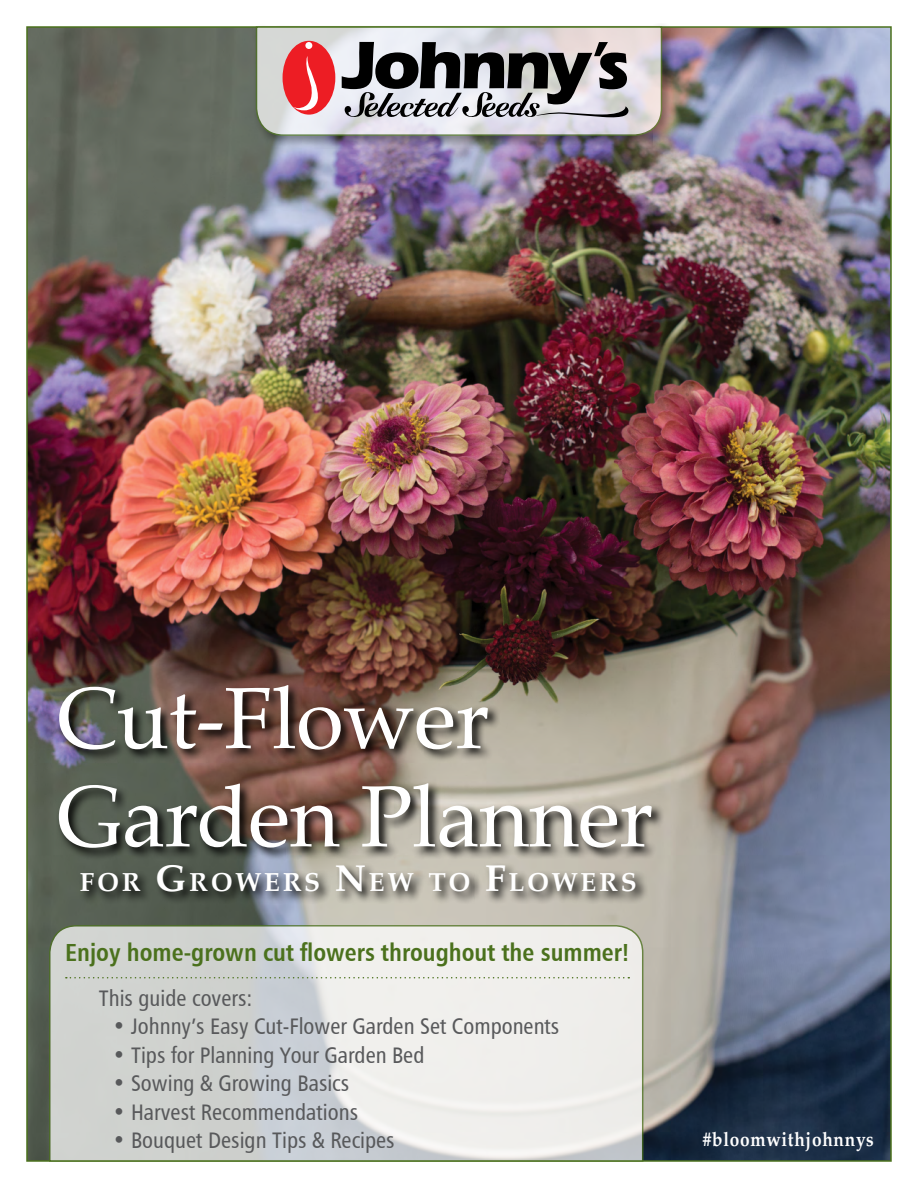
<style>
.page{position:relative;width:918px;height:1188px;background:#fff}
.page>*{position:absolute;margin:0;border:0;box-sizing:border-box;transform-origin:0 0}
.t1{font:87px/98.2px "Palatino";letter-spacing:-.01em;color:#fff}
.t2{font:700 26.25px "Palatino";letter-spacing:.1em;color:#fff}
.t3{font:24.75px "Humanist 777 BT Bold Condensed B";color:#4b711d}
.t4{font:22.5px "Humanist 777 BT Roman Condensed B";color:#58595b}
.t5{font:19.8px "Palatino Bold Os F";letter-spacing:.04em;color:#fff;scale:.87 1}
.s1{font-size:37.5px}
</style>
<div class="page">
<img style="left:29px;top:29px;width:860px;height:1130px">
<div style="left:252px;top:23px;width:423px;height:126px;background:#000;opacity:.5"></div>
<svg style="left:255px;top:26px;width:408px;height:111px;background:#d1d0d0"></svg>
<svg style="left:342px;top:42px;width:286px;height:75px;background:#848387"></svg>
<div style="left:283px;top:41px;width:52px;height:74px;background:#ed1d24;border-radius:50%"></div>
<div style="left:305px;top:42px;width:7px;height:7px;background:#fff;border-radius:50%"></div>
<svg style="left:294px;top:56px;width:24px;height:54px"></svg>
<svg style="left:48px;top:924px;width:596px;height:238px;background:#dbddda"></svg>
<svg style="left:66px;top:977px;width:563px;height:1px"></svg>
<svg style="left:55px;top:682px;width:609px;height:179px;background:#7d7266"></svg>
<svg style="left:78px;top:862px;width:570px;height:42px;background:#888880"></svg>
<h1 class="t1" style="left:56px;top:669px;width:599px">Cut-Flower<br>Garden Planner</h1>
<p class="t2" style="left:80px;top:860px;width:558px">FOR <span class="s1">G</span>ROWERS <span class="s1">N</span>EW TO <span class="s1">F</span>LOWERS</p>
<p class="t3" style="left:65px;top:937px;width:566px">Enjoy home-grown cut flowers throughout the summer!</p>
<p class="t4" style="left:99px;top:984px;width:155px">This guide covers:</p>
<p class="t4" style="left:112px;top:1012px;width:449px">• Johnny’s Easy Cut-Flower Garden Set Components</p>
<p class="t4" style="left:112px;top:1041px;width:314px">• Tips for Planning Your Garden Bed</p>
<p class="t4" style="left:112px;top:1069px;width:238px">• Sowing &amp; Growing Basics</p>
<p class="t4" style="left:112px;top:1098px;width:247px">• Harvest Recommendations</p>
<p class="t4" style="left:112px;top:1126px;width:284px">• Bouquet Design Tips &amp; Recipes</p>
<p class="t5" style="left:703px;top:1127px;width:198px">#bloomwithjohnnys</p>
</div>
